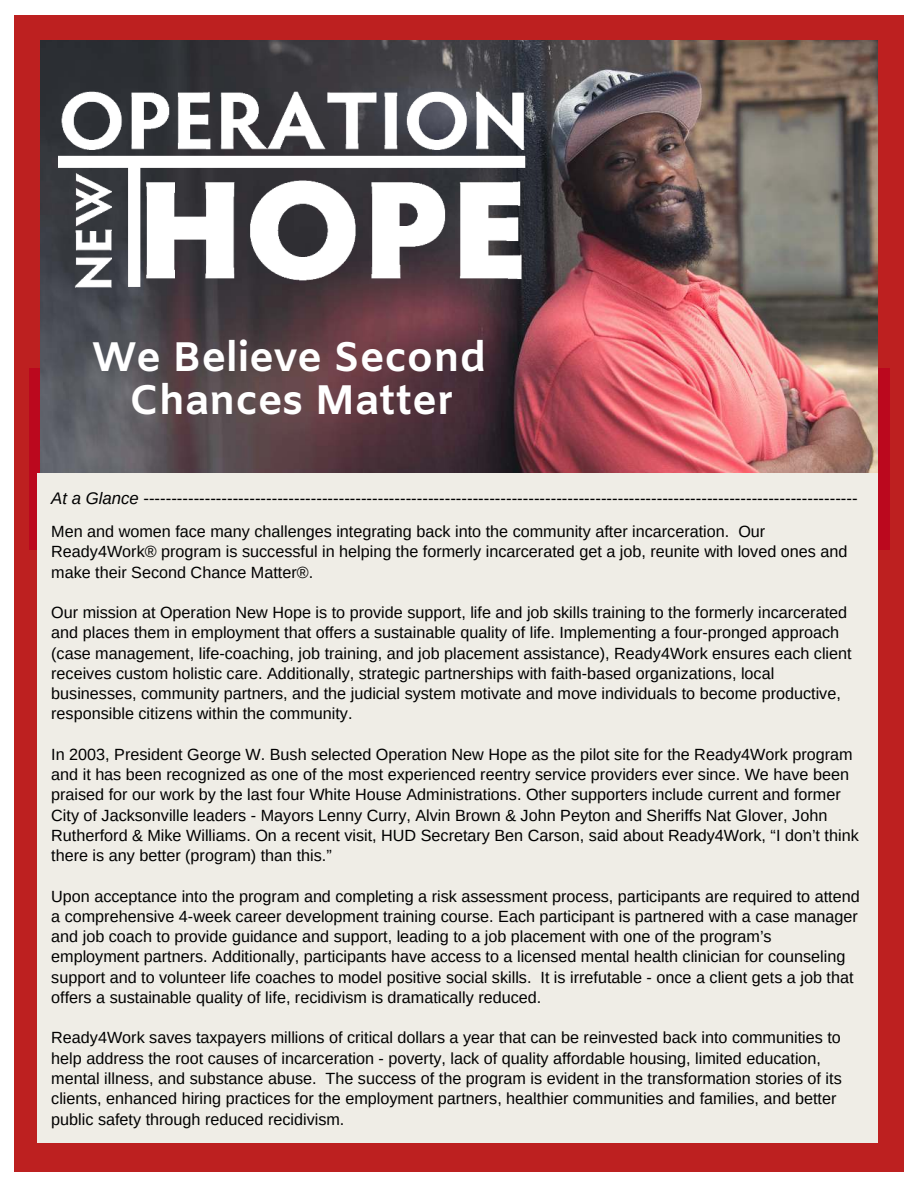
<style>
.page{position:relative;width:918px;height:1188px;background:#fff}
.page>*{position:absolute;margin:0;border:0;box-sizing:border-box;transform-origin:0 0}
.t1{font:700 41.25px/43.2px "Amiko";color:#fff;text-align:center}
.t2{font:16.8px "Arimo";color:#000}
.t3{font:16.2px/20.2px "Arimo";color:#000}
.s1{font-style:italic}
</style>
<div class="page">
<div style="left:14px;top:15px;width:890px;height:1157px;background:#bd2020"></div>
<div style="left:29px;top:369px;width:860px;height:181px;background:#bb021e"></div>
<img style="left:40px;top:40px;width:837px;height:434px">
<div style="left:37px;top:474px;width:841px;height:669px;background:#efede6"></div>
<img style="left:58px;top:84px;width:467px;height:213px">
<h1 class="t1" style="left:93px;top:339px;width:395px">We Believe Second<br>Chances Matter</h1>
<p class="t2" style="left:51px;top:487px;width:808px"><span class="s1">At a Glance</span> --------------------------------------------------------------------------------------------------------------------------------</p>
<p class="t3" style="left:51px;top:521px;width:798px">Men and women face many challenges integrating back into the community after incarceration. Our<br>Ready4Work® program is successful in helping the formerly incarcerated get a job, reunite with loved ones and make their Second Chance Matter®.</p>
<p class="t3" style="left:51px;top:602px;width:802px">Our mission at Operation New Hope is to provide support, life and job skills training to the formerly incarcerated and places them in employment that offers a sustainable quality of life. Implementing a four-pronged approach (case management, life-coaching, job training, and job placement assistance), Ready4Work ensures each client receives custom holistic care. Additionally, strategic partnerships with faith-based organizations, local businesses, community partners, and the judicial system motivate and move individuals to become productive, responsible citizens within the community.</p>
<p class="t3" style="left:51px;top:744px;width:809px">In 2003, President George W. Bush selected Operation New Hope as the pilot site for the Ready4Work program and it has been recognized as one of the most experienced reentry service providers ever since. We have been praised for our work by the last four White House Administrations. Other supporters include current and former City of Jacksonville leaders - Mayors Lenny Curry, Alvin Brown &amp; John Peyton and Sheriffs Nat Glover, John Rutherford &amp; Mike Williams. On a recent visit, HUD Secretary Ben Carson, said about Ready4Work, “I don’t think there is any better (program) than this.”</p>
<p class="t3" style="left:51px;top:886px;width:810px">Upon acceptance into the program and completing a risk assessment process, participants are required to attend a comprehensive 4-week career development training course. Each participant is partnered with a case manager and job coach to provide guidance and support, leading to a job placement with one of the program’s employment partners. Additionally, participants have access to a licensed mental health clinician for counseling support and to volunteer life coaches to model positive social skills. It is irrefutable - once a client gets a job that offers a sustainable quality of life, recidivism is dramatically reduced.</p>
<p class="t3" style="left:51px;top:1028px;width:792px">Ready4Work saves taxpayers millions of critical dollars a year that can be reinvested back into communities to help address the root causes of incarceration - poverty, lack of quality affordable housing, limited education, mental illness, and substance abuse. The success of the program is evident in the transformation stories of its clients, enhanced hiring practices for the employment partners, healthier communities and families, and better public safety through reduced recidivism.</p>
</div>
